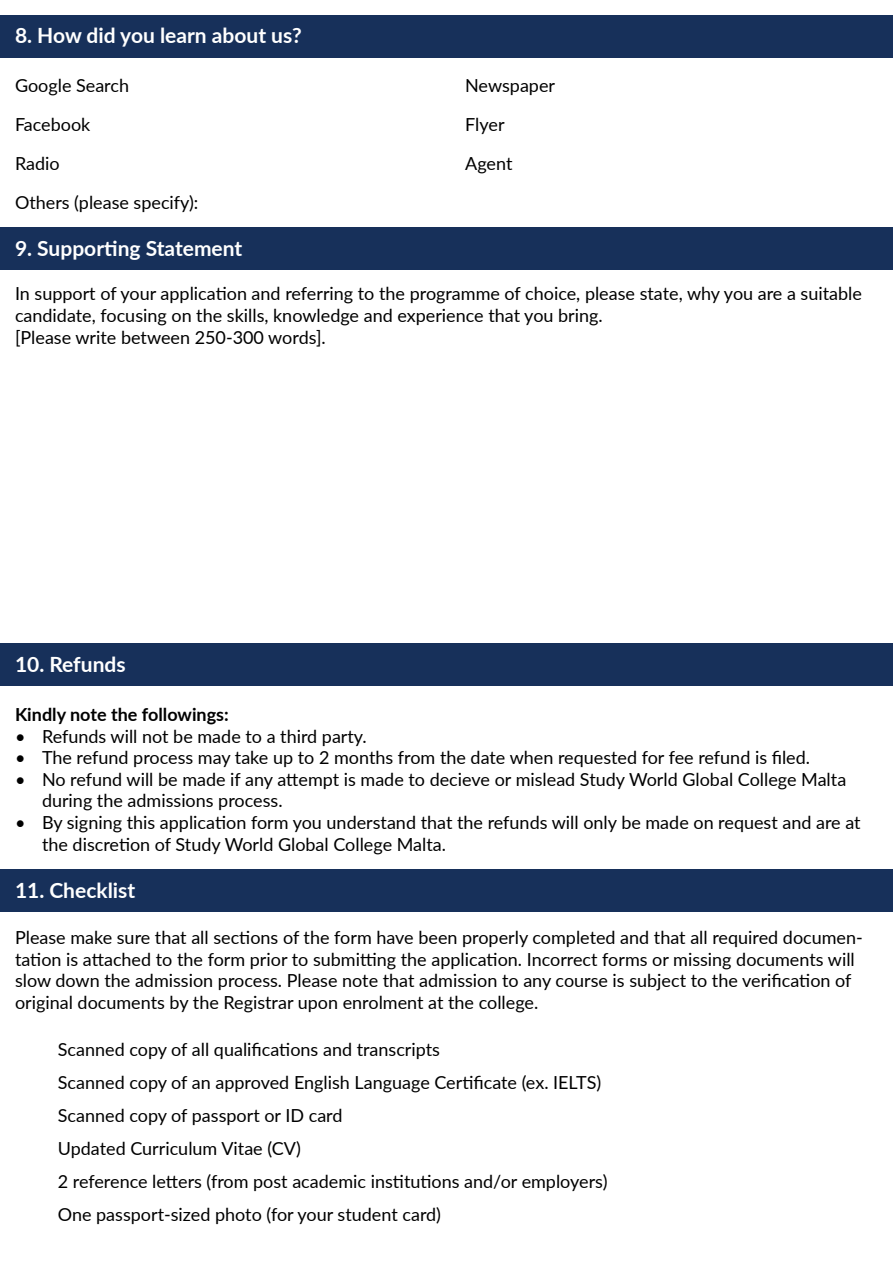
<style>
.page{position:relative;width:893px;height:1263px;background:#fff}
.page>*{position:absolute;margin:0;border:0;box-sizing:border-box;transform-origin:0 0}
.t1{font:700 21px "Lato";color:#fff}
.t2{font:18px/21.6px "Lato";color:#000}
.t3{font:700 18px "Lato";color:#000}
</style>
<div class="page">
<div style="left:0;top:15px;width:893px;height:43px;background:#17305a"></div>
<div style="left:0;top:228px;width:893px;height:42px;background:#17305a"></div>
<div style="left:0;top:644px;width:893px;height:42px;background:#17305a"></div>
<div style="left:0;top:869px;width:893px;height:43px;background:#17305a"></div>
<p class="t1" style="left:15px;top:20px;width:288px">8. How did you learn about us?</p>
<p class="t2" style="left:15px;top:66px;width:185px;line-height:38.7px">Google Search<br>Facebook<br>Radio<br>Others (please specify):</p>
<p class="t2" style="left:465px;top:66px;width:91px;line-height:38.8px">Newspaper<br>Flyer<br>Agent</p>
<p class="t1" style="left:15px;top:233px;width:229px">9. Supporting Statement</p>
<p class="t2" style="left:15px;top:282px;width:848px">In support of your application and referring to the programme of choice, please state, why you are a suitable candidate, focusing on the skills, knowledge and experience that you bring.<br>[Please write between 250-300 words].</p>
<p class="t1" style="left:15px;top:648px;width:112px">10. Refunds</p>
<p class="t3" style="left:15px;top:701px;width:215px">Kindly note the followings:</p>
<p class="t2" style="left:15px;top:724px;width:353px">• Refunds will not be made to a third party.</p>
<p class="t2" style="left:15px;top:746px;width:797px">• The refund process may take up to 2 months from the date when requested for fee refund is filed.</p>
<p class="t2" style="left:42px;top:768px;width:806px;text-indent:-27px">• No refund will be made if any attempt is made to decieve or mislead Study World Global College Malta during the admissions process.</p>
<p class="t2" style="left:42px;top:811px;width:820px;text-indent:-27px">• By signing this application form you understand that the refunds will only be made on request and are at the discretion of Study World Global College Malta.</p>
<p class="t1" style="left:15px;top:874px;width:122px">11. Checklist</p>
<p class="t2" style="left:15px;top:926px;width:849px">Please make sure that all sections of the form have been properly completed and that all required documen&shy;tation is attached to the form prior to submitting the application. Incorrect forms or missing documents will slow down the admission process. Please note that admission to any course is subject to the verification of original documents by the Registrar upon enrolment at the college.</p>
<p class="t2" style="left:58px;top:1032px;width:551px;line-height:33px">Scanned copy of all qualifications and transcripts<br>Scanned copy of an approved English Language Certificate (ex. IELTS)<br>Scanned copy of passport or ID card<br>Updated Curriculum Vitae (CV)<br>2 reference letters (from post academic institutions and/or employers)<br>One passport-sized photo (for your student card)</p>
</div>
